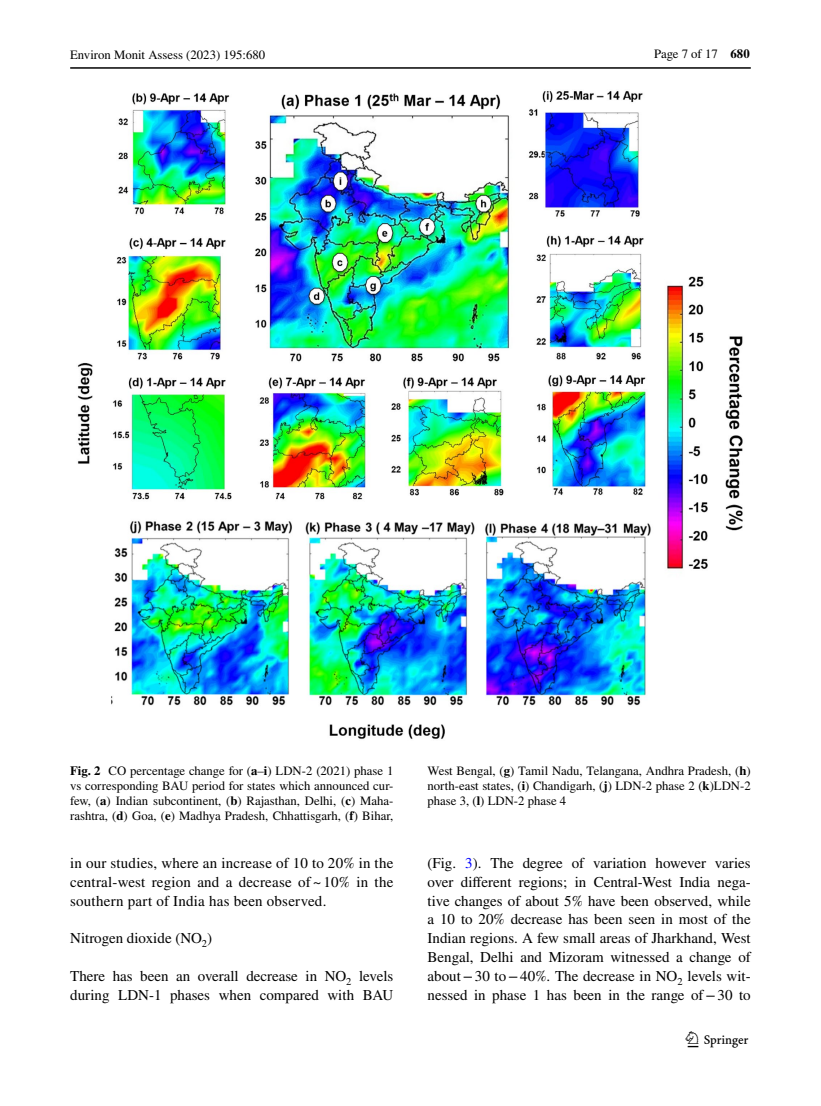
<style>
.page{position:relative;width:821px;height:1106px;background:#fff}
.page>*{position:absolute;margin:0;border:0;box-sizing:border-box;transform-origin:0 0}
.t1{font:22.5px "Springnew Regular 3";color:#000}
.t2{font:15px/18.8px "STIX";color:#000;text-align:justify}
.t3{font:12.75px/15px "STIX";color:#000;text-align:justify}
.s1{font-weight:700}
.s2{color:#00f}
</style>
<div class="page">
<hr style="left:70px;top:67px;width:680px;height:2px;background:#000">
<img style="left:77px;top:90px;width:666px;height:650px">
<p class="t3" style="left:70px;top:48px;width:197px">Environ Monit Assess (2023) 195:680</p>
<p class="t3" style="left:654px;top:47px;width:97px">Page 7 of 17 <span class="s1">680</span></p>
<p class="t3" style="left:70px;top:764px;width:325px"><span class="s1">Fig. 2</span> CO percentage change for (<span class="s1">a</span>–<span class="s1">i</span>) LDN-2 (2021) phase 1 vs corresponding BAU period for states which announced cur&shy;few, (<span class="s1">a</span>) Indian subcontinent, (<span class="s1">b</span>) Rajasthan, Delhi, (<span class="s1">c</span>) Maha&shy;rashtra, (<span class="s1">d</span>) Goa, (<span class="s1">e</span>) Madhya Pradesh, Chhattisgarh, (<span class="s1">f</span>) Bihar,</p>
<p class="t3" style="left:427px;top:764px;width:325px">West Bengal, (<span class="s1">g</span>) Tamil Nadu, Telangana, Andhra Pradesh, (<span class="s1">h</span>) north-east states, (<span class="s1">i</span>) Chandigarh, (<span class="s1">j</span>) LDN-2 phase 2 (<span class="s1">k</span>)LDN-2 phase 3, (<span class="s1">l</span>) LDN-2 phase 4</p>
<p class="t2" style="left:70px;top:854px;width:325px">in our studies, where an increase of 10 to 20% in the central-west region and a decrease of ~ 10% in the southern part of India has been observed.</p>
<p class="t2" style="left:70px;top:929px;width:143px">Nitrogen dioxide (NO<sub>2</sub>)</p>
<p class="t2" style="left:70px;top:967px;width:325px">There has been an overall decrease in NO<sub>2</sub> levels during LDN-1 phases when compared with BAU</p>
<p class="t2" style="left:427px;top:854px;width:325px">(Fig. <span class="s2">3</span>). The degree of variation however varies over different regions; in Central-West India nega&shy;tive changes of about 5% have been observed, while a 10 to 20% decrease has been seen in most of the Indian regions. A few small areas of Jharkhand, West Bengal, Delhi and Mizoram witnessed a change of about−30 to−40%. The decrease in NO<sub>2</sub> levels wit&shy;nessed in phase 1 has been in the range of−30 to</p>
<h1 class="t1" style="left:687px;top:1031px;width:62px">1 3</h1>
</div>
